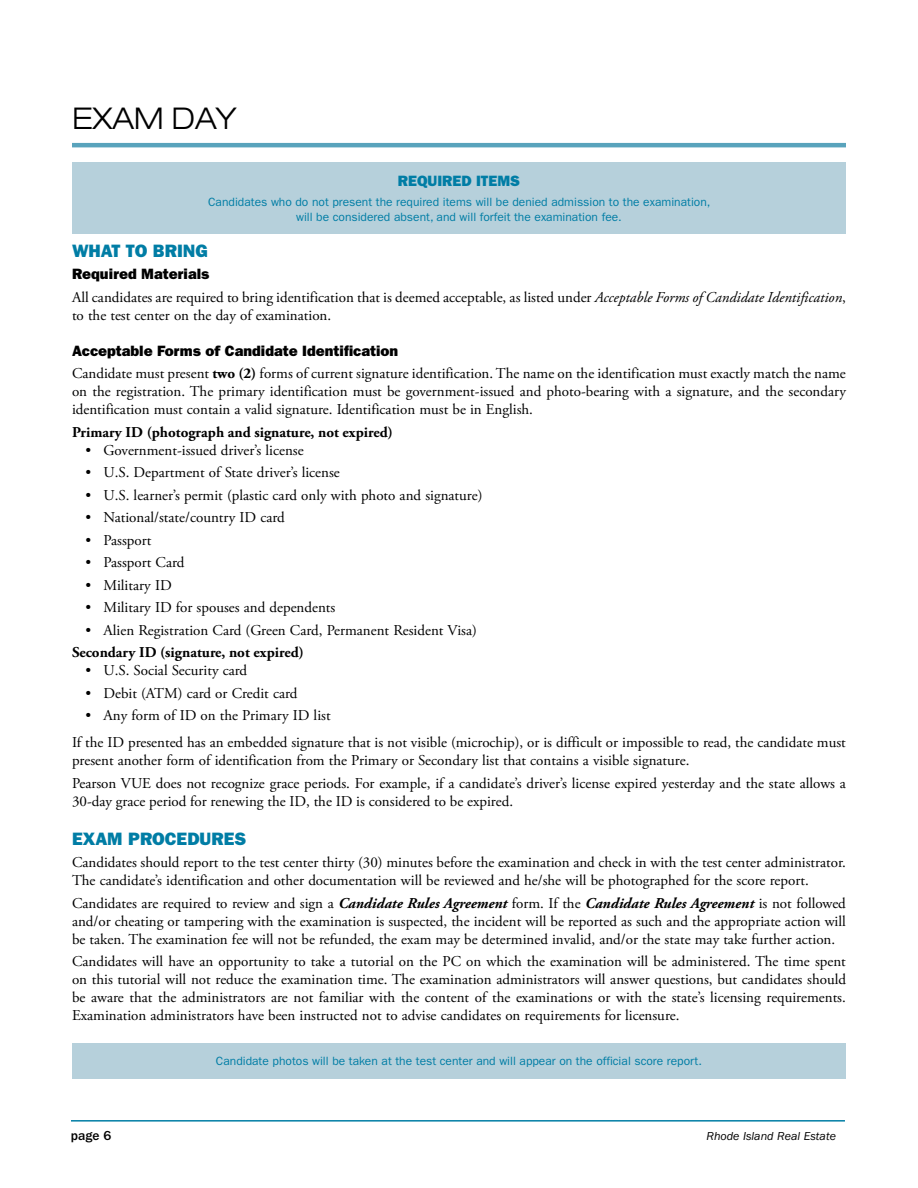
<style>
.page{position:relative;width:918px;height:1188px;background:#fff}
.page>*{position:absolute;margin:0;border:0;box-sizing:border-box;transform-origin:0 0}
.t1{font:300 expanded 30px "Helvetica Neue LT Std";color:#000}
.t2{font:18px "ITC Franklin Gothic Std Hvy";color:#007da5}
.t3{font:15px/18px "Adobe Garamond Pro";color:#000}
.t4{font:700 15px "Adobe Garamond Pro";color:#000}
.t5{font:15px "ITC Franklin Gothic Std Hvy";color:#000}
.t6{font:15px "ITC Franklin Gothic Std Hvy";color:#007da5}
.t7{font:500 13.5px "ITC Franklin Gothic Std";color:#000}
.t8{font:12px/15px "ITC Franklin Gothic Std";color:#007da5;text-align:center}
.t9{font:italic 12px "ITC Franklin Gothic Std";color:#000}
.s1{font-style:italic}
.s2{font-weight:700}
.s3{font-weight:700;font-style:italic}
</style>
<div class="page">
<hr style="left:71px;top:1120px;width:774px;height:2px;background:#007da5">
<hr style="left:72px;top:143px;width:774px;height:4px;background:#59a3bc">
<div style="left:72px;top:162px;width:774px;height:72px;background:#b6d0db"></div>
<div style="left:72px;top:1043px;width:774px;height:36px;background:#b6d0db"></div>
<h1 class="t1" style="left:72px;top:101px;width:166px">EXAM DAY</h1>
<p class="t6" style="left:398px;top:172px;width:124px">REQUIRED ITEMS</p>
<p class="t8" style="left:208px;top:194px;width:504px">Candidates who do not present the required items will be denied admission to the examination, will be considered absent, and will forfeit the examination fee.</p>
<p class="t2" style="left:72px;top:240px;width:137px">WHAT TO BRING</p>
<p class="t5" style="left:72px;top:265px;width:139px">Required Materials</p>
<p class="t3" style="left:72px;top:289px;width:775px">All candidates are required to bring identification that is deemed acceptable, as listed under <span class="s1">Acceptable Forms of Candidate Identification</span>, to the test center on the day of examination.</p>
<p class="t5" style="left:72px;top:342px;width:328px">Acceptable Forms of Candidate Identification</p>
<p class="t3" style="left:72px;top:365px;width:776px;text-align:justify">Candidate must present <span class="s2">two (2)</span> forms of current signature identification. The name on the identification must exactly match the name on the registration. The primary identification must be government-issued and photo-bearing with a signature, and the secondary identification must contain a valid signature. Identification must be in English.</p>
<p class="t4" style="left:72px;top:423px;width:322px">Primary ID (photograph and signature, not expired)</p>
<p class="t3" style="left:86px;top:442px;width:220px">• Government-issued driver’s license</p>
<p class="t3" style="left:86px;top:464px;width:256px">• U.S. Department of State driver’s license</p>
<p class="t3" style="left:86px;top:487px;width:399px">• U.S. learner’s permit (plastic card only with photo and signature)</p>
<p class="t3" style="left:86px;top:509px;width:201px">• National/state/country ID card</p>
<p class="t3" style="left:86px;top:532px;width:67px">• Passport</p>
<p class="t3" style="left:86px;top:554px;width:100px">• Passport Card</p>
<p class="t3" style="left:86px;top:577px;width:88px">• Military ID</p>
<p class="t3" style="left:86px;top:599px;width:251px">• Military ID for spouses and dependents</p>
<p class="t3" style="left:86px;top:622px;width:393px">• Alien Registration Card (Green Card, Permanent Resident Visa)</p>
<p class="t4" style="left:72px;top:644px;width:233px">Secondary ID (signature, not expired)</p>
<p class="t3" style="left:86px;top:662px;width:163px">• U.S. Social Security card</p>
<p class="t3" style="left:86px;top:685px;width:214px">• Debit (ATM) card or Credit card</p>
<p class="t3" style="left:72px;top:703px;width:775px;line-height:27px;text-indent:14px">• Any form of ID on the Primary ID list<br>If the ID presented has an embedded signature that is not visible (microchip), or is difficult or impossible to read, the candidate must</p>
<p class="t3" style="left:72px;top:750px;width:775px;line-height:22.5px">present another form of identification from the Primary or Secondary list that contains a visible signature.<br>Pearson VUE does not recognize grace periods. For example, if a candidate’s driver’s license expired yesterday and the state allows a</p>
<p class="t3" style="left:72px;top:793px;width:443px">30-day grace period for renewing the ID, the ID is considered to be expired.</p>
<p class="t2" style="left:72px;top:828px;width:176px">EXAM PROCEDURES</p>
<p class="t3" style="left:72px;top:854px;width:775px">Candidates should report to the test center thirty (30) minutes before the examination and check in with the test center administrator.<br>The candidate’s identification and other documentation will be reviewed and he/she will be photographed for the score report.</p>
<p class="t3" style="left:72px;top:895px;width:775px;text-align:justify">Candidates are required to review and sign a <span class="s3">Candidate Rules Agreement</span> form. If the <span class="s3">Candidate Rules Agreement</span> is not followed and/or cheating or tampering with the examination is suspected, the incident will be reported as such and the appropriate action will be taken. The examination fee will not be refunded, the exam may be determined invalid, and/or the state may take further action.</p>
<p class="t3" style="left:72px;top:953px;width:776px;text-align:justify">Candidates will have an opportunity to take a tutorial on the PC on which the examination will be administered. The time spent on this tutorial will not reduce the examination time. The examination administrators will answer questions, but candidates should be aware that the administrators are not familiar with the content of the examinations or with the state’s licensing requirements.<br>Examination administrators have been instructed not to advise candidates on requirements for licensure.</p>
<p class="t8" style="left:216px;top:1054px;width:488px">Candidate photos will be taken at the test center and will appear on the official score report.</p>
<p class="t7" style="left:71px;top:1128px;width:42px">page 6</p>
<p class="t9" style="left:706px;top:1129px;width:131px">Rhode Island Real Estate</p>
</div>
